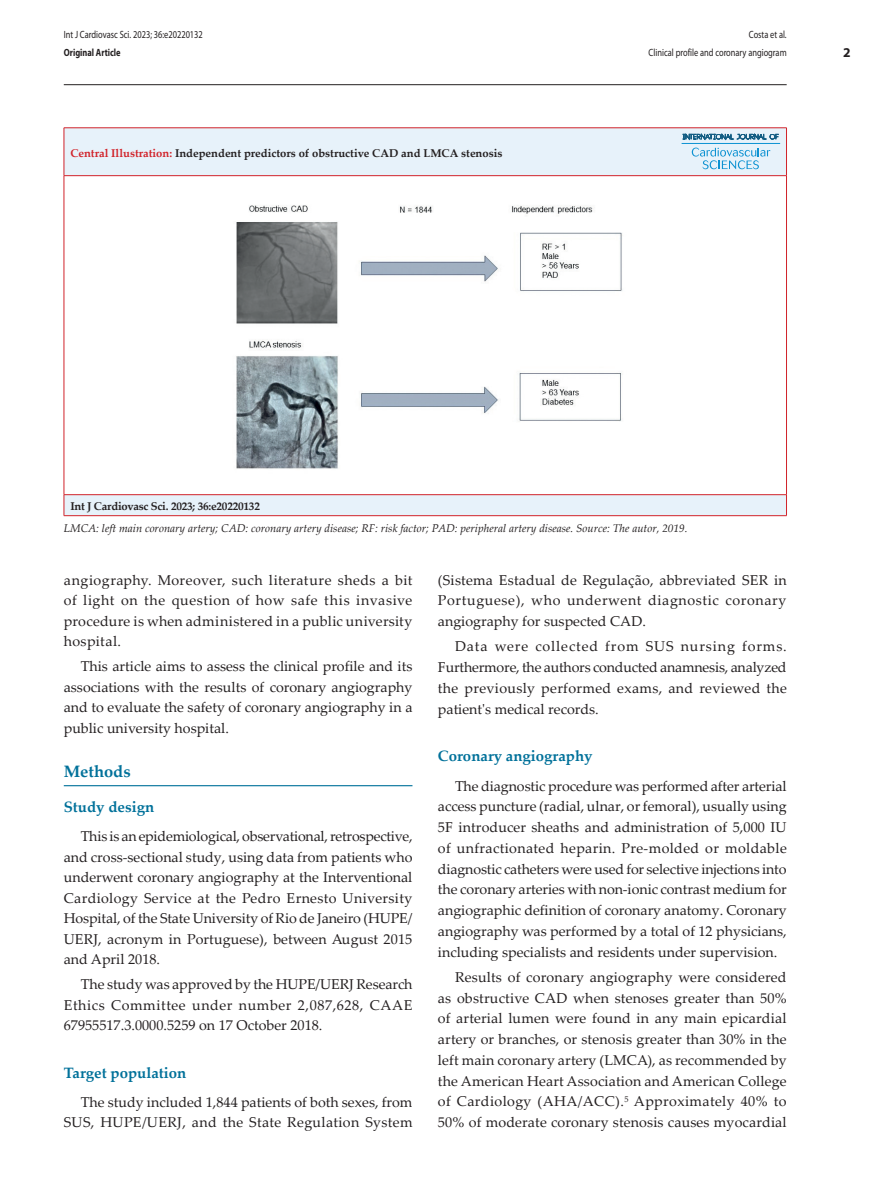
<style>
.page{position:relative;width:893px;height:1191px;background:#fff}
.page>*{position:absolute;margin:0;border:0;box-sizing:border-box;transform-origin:0 0}
._1_-_Titulo-materia{font:700 16.5px "Palatino Linotype";color:#00719a}
._2_-_Sub-titulo{font:700 15px "Palatino Linotype";color:#00719a}
._4_-_Texto-Basico{font:14.25px/20.7px "Palatino Linotype";color:#231f20;text-align:justify}
.t1{font:700 13.5px "Myriad Pro";color:#231f20}
._4_-_Legenda{font:italic 11.25px "Palatino Linotype";color:#231f20}
.TÍTULO_FIGURA_CENTRAL{font:700 11.25px "Palatino Linotype";color:#231f20}
.LEGENDA_FIGURA_CENTRAL{font:700 11.25px "Palatino Linotype";letter-spacing:-.02em;color:#231f20}
.t2{font:10.5px "Myriad Pro";color:#231f20;scale:.8 1}
.t3{font:700 10.5px "Myriad Pro";color:#231f20;scale:.8 1}
.s1{color:#d1232a}
</style>
<div class="page">
<hr style="left:64px;top:785px;width:348px;height:1px;background:#00719a">
<svg style="left:65px;top:128px;width:721px;height:387px"></svg>
<hr style="left:786px;top:176px;width:1px;height:318px;background:#d1232a">
<svg style="left:786px;top:495px;width:1px;height:20px"></svg>
<hr style="left:64px;top:176px;width:1px;height:318px;background:#d1232a">
<hr style="left:64px;top:494px;width:570px;height:1px;background:#d1232a">
<svg style="left:64px;top:495px;width:1px;height:20px"></svg>
<hr style="left:634px;top:494px;width:153px;height:1px;background:#d1232a">
<hr style="left:64px;top:515px;width:570px;height:1px;background:#d1232a">
<hr style="left:634px;top:515px;width:153px;height:1px;background:#d1232a">
<hr style="left:64px;top:127px;width:570px;height:1px;background:#d1232a">
<hr style="left:634px;top:127px;width:153px;height:1px;background:#d1232a">
<hr style="left:64px;top:175px;width:570px;height:1px;background:#d1232a">
<hr style="left:634px;top:175px;width:153px;height:1px;background:#d1232a">
<hr style="left:64px;top:128px;width:1px;height:47px;background:#d1232a">
<hr style="left:786px;top:128px;width:1px;height:47px;background:#d1232a">
<svg style="left:683px;top:134px;width:95px;height:5px"></svg>
<hr style="left:682px;top:143px;width:98px;height:1px;background:#0d92d2">
<svg style="left:692px;top:148px;width:78px;height:21px;background:#b7ddf1"></svg>
<img style="left:210px;top:186px;width:430px;height:305px">
<hr style="left:64px;top:84px;width:723px;height:1px;background:#231f20">
<p class="t2" style="left:64px;top:28px;width:175px">Int J Cardiovasc Sci. 2023; 36:e20220132</p>
<p class="t2" style="left:749px;top:28px;width:49px">Costa et al.</p>
<p class="t3" style="left:64px;top:45px;width:73px">Original Article</p>
<p class="t2" style="left:649px;top:46px;width:174px">Clinical profile and coronary angiogram</p>
<p class="TÍTULO_FIGURA_CENTRAL" style="left:70px;top:145px;width:434px"><span class="s1">Central Illustration:</span> Independent predictors of obstructive CAD and LMCA stenosis</p>
<p class="t1" style="left:843px;top:44px;width:9px">2</p>
<p class="LEGENDA_FIGURA_CENTRAL" style="left:70px;top:498px;width:191px">Int J Cardiovasc Sci. 2023; 36:e20220132</p>
<p class="_4_-_Legenda" style="left:64px;top:520px;width:625px">LMCA: left main coronary artery; CAD: coronary artery disease; RF: risk factor; PAD: peripheral artery disease. Source: The autor, 2019.</p>
<p class="_4_-_Texto-Basico" style="left:64px;top:569px;width:350px">angiography. Moreover, such literature sheds a bit of light on the question of how safe this invasive procedure is when administered in a public university hospital.</p>
<p class="_4_-_Texto-Basico" style="left:64px;top:655px;width:350px;text-indent:17px">This article aims to assess the clinical profile and its associations with the results of coronary angiography and to evaluate the safety of coronary angiography in a public university hospital.</p>
<p class="_1_-_Titulo-materia" style="left:64px;top:759px;width:68px">Methods</p>
<p class="_2_-_Sub-titulo" style="left:64px;top:796px;width:92px">Study design</p>
<p class="_4_-_Texto-Basico" style="left:64px;top:825px;width:350px;text-indent:17px">This is an epidemiological, observational, retrospective, and cross-sectional study, using data from patients who underwent coronary angiography at the Interventional Cardiology Service at the Pedro Ernesto University Hospital, of the State University of Rio de Janeiro (HUPE/ UERJ, acronym in Portuguese), between August 2015 and April 2018.</p>
<p class="_4_-_Texto-Basico" style="left:64px;top:973px;width:350px;text-indent:17px">The study was approved by the HUPE/UERJ Research Ethics Committee under number 2,087,628, CAAE 67955517.3.0000.5259 on 17 October 2018.</p>
<p class="_2_-_Sub-titulo" style="left:64px;top:1061px;width:124px">Target population</p>
<p class="_4_-_Texto-Basico" style="left:64px;top:1091px;width:350px;text-align:right">The study included 1,844 patients of both sexes, from<br>SUS, HUPE/UERJ, and the State Regulation System</p>
<p class="_4_-_Texto-Basico" style="left:438px;top:569px;width:350px">(Sistema Estadual de Regulação, abbreviated SER in Portuguese), who underwent diagnostic coronary angiography for suspected CAD.</p>
<p class="_4_-_Texto-Basico" style="left:438px;top:635px;width:350px;text-indent:17px">Data were collected from SUS nursing forms.<br>Furthermore, the authors conducted anamnesis, analyzed the previously performed exams, and reviewed the patient's medical records.</p>
<p class="_2_-_Sub-titulo" style="left:438px;top:745px;width:156px">Coronary angiography</p>
<p class="_4_-_Texto-Basico" style="left:438px;top:775px;width:350px;text-indent:17px">The diagnostic procedure was performed after arterial access puncture (radial, ulnar, or femoral), usually using 5F introducer sheaths and administration of 5,000 IU of unfractionated heparin. Pre-molded or moldable diagnostic catheters were used for selective injections into the coronary arteries with non-ionic contrast medium for angiographic definition of coronary anatomy. Coronary angiography was performed by a total of 12 physicians, including specialists and residents under supervision.</p>
<p class="_4_-_Texto-Basico" style="left:438px;top:966px;width:350px;text-indent:17px">Results of coronary angiography were considered as obstructive CAD when stenoses greater than 50% of arterial lumen were found in any main epicardial artery or branches, or stenosis greater than 30% in the left main coronary artery (LMCA), as recommended by the American Heart Association and American College of Cardiology (AHA/ACC).<sup>5</sup> Approximately 40% to 50% of moderate coronary stenosis causes myocardial</p>
</div>
